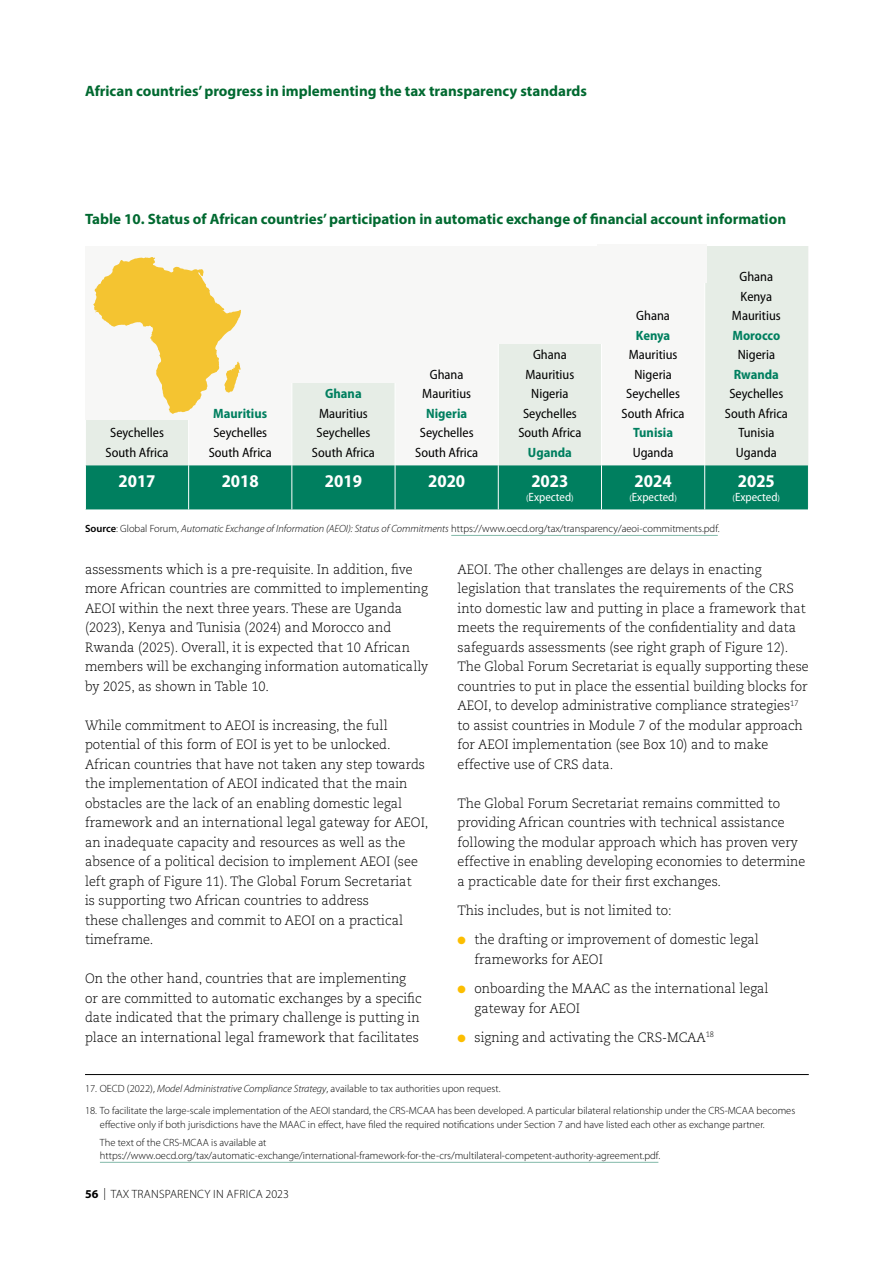
<style>
.page{position:relative;width:893px;height:1263px;background:#fff}
.page>*{position:absolute;margin:0;border:0;box-sizing:border-box;transform-origin:0 0}
.t1{font:700 semi-condensed 18px "Myriad Pro";color:#fff}
.t2{font:700 15px "Myriad Pro";color:#006930}
.t3{font:300 13.5px/19.5px "Caecilia LT Pro 45";color:#000;scale:.95 1}
.t4{font:semi-condensed 13.5px/19.5px "Myriad Pro";color:#000;text-align:center}
.t5{font:700 semi-condensed 13.5px "Myriad Pro";color:#007f5f}
.t6{font:300 12px "Myriad Pro";letter-spacing:.02em;color:#000}
.t7{font:semi-condensed 12px "Myriad Pro";color:#fff}
.t8{font:300 10.5px/13.5px "Myriad Pro";color:#000}
.s1{font-size:9px}
.s2{font-weight:600}
.s3{font-style:italic}
.s4{color:#fcbe00}
.s5{font-weight:700}
</style>
<div class="page">
<hr style="left:85px;top:1074px;width:724px;height:1px;background:#000">
<hr style="left:100px;top:1162px;width:558px;height:1px;background:#82b9a9">
<svg style="left:86px;top:246px;width:722px;height:219px;fill:#f7f7f6"></svg>
<div style="left:86px;top:465px;width:722px;height:44px;background:#007f5f"></div>
<hr style="left:188px;top:246px;width:1px;height:219px;background:#fff">
<hr style="left:291px;top:246px;width:1px;height:219px;background:#fff">
<hr style="left:395px;top:246px;width:1px;height:219px;background:#fff">
<hr style="left:498px;top:246px;width:1px;height:219px;background:#fff">
<hr style="left:188px;top:465px;width:1px;height:44px;background:#fff">
<hr style="left:291px;top:465px;width:1px;height:44px;background:#fff">
<hr style="left:395px;top:465px;width:1px;height:44px;background:#fff">
<hr style="left:498px;top:465px;width:1px;height:44px;background:#fff">
<hr style="left:601px;top:246px;width:1px;height:219px;background:#fff">
<hr style="left:704px;top:246px;width:1px;height:219px;background:#fff">
<hr style="left:601px;top:465px;width:1px;height:44px;background:#fff">
<hr style="left:704px;top:465px;width:1px;height:44px;background:#fff">
<div style="left:85px;top:246px;width:106px;height:173px;background:#f7f7f6"></div>
<div style="left:287px;top:246px;width:113px;height:137px;background:#f7f7f6"></div>
<div style="left:493px;top:246px;width:113px;height:97px;background:#f7f7f6"></div>
<div style="left:598px;top:244px;width:109px;height:38px;background:#f7f7f6"></div>
<svg style="left:93px;top:257px;width:148px;height:157px"></svg>
<hr style="left:451px;top:535px;width:267px;height:1px;background:#82b9a9">
<p class="t2" style="left:85px;top:81px;width:503px">African countries’ progress in implementing the tax transparency standards</p>
<p class="t2" style="left:85px;top:209px;width:703px">Table 10. Status of African countries’ participation in automatic exchange of financial account information</p>
<p class="t4" style="left:105px;top:423px;width:65px">Seychelles<br>South Africa</p>
<p class="t5" style="left:213px;top:406px;width:55px">Mauritius</p>
<p class="t4" style="left:209px;top:423px;width:65px">Seychelles<br>South Africa</p>
<p class="t5" style="left:325px;top:386px;width:38px">Ghana</p>
<p class="t4" style="left:312px;top:404px;width:65px">Mauritius<br>Seychelles<br>South Africa</p>
<p class="t4" style="left:422px;top:365px;width:50px">Ghana<br>Mauritius</p>
<p class="t5" style="left:426px;top:406px;width:43px">Nigeria</p>
<p class="t4" style="left:415px;top:423px;width:65px">Seychelles<br>South Africa</p>
<p class="t4" style="left:518px;top:345px;width:65px">Ghana<br>Mauritius<br>Nigeria<br>Seychelles<br>South Africa</p>
<p class="t5" style="left:528px;top:445px;width:46px">Uganda</p>
<h1 class="t1" style="left:118px;top:471px;width:39px">2017</h1>
<h1 class="t1" style="left:222px;top:471px;width:39px">2018</h1>
<h1 class="t1" style="left:325px;top:471px;width:39px">2019</h1>
<h1 class="t1" style="left:428px;top:471px;width:39px">2020</h1>
<h1 class="t1" style="left:531px;top:471px;width:39px">2023</h1>
<p class="t7" style="left:526px;top:490px;width:49px"><span class="s1">(</span>Expected<span class="s1">)</span></p>
<p class="t4" style="left:636px;top:306px;width:35px">Ghana</p>
<p class="t5" style="left:636px;top:328px;width:36px">Kenya</p>
<p class="t4" style="left:622px;top:345px;width:65px">Mauritius<br>Nigeria<br>Seychelles<br>South Africa</p>
<p class="t5" style="left:633px;top:425px;width:41px">Tunisia</p>
<p class="t4" style="left:633px;top:443px;width:42px">Uganda</p>
<h1 class="t1" style="left:634px;top:471px;width:39px">2024</h1>
<p class="t7" style="left:629px;top:490px;width:49px"><span class="s1">(</span>Expected<span class="s1">)</span></p>
<p class="t4" style="left:732px;top:267px;width:50px">Ghana<br>Kenya<br>Mauritius</p>
<p class="t5" style="left:732px;top:328px;width:49px">Morocco</p>
<p class="t4" style="left:738px;top:345px;width:39px">Nigeria</p>
<p class="t5" style="left:734px;top:367px;width:47px">Rwanda</p>
<p class="t4" style="left:725px;top:384px;width:65px">Seychelles<br>South Africa<br>Tunisia<br>Uganda</p>
<h1 class="t1" style="left:738px;top:471px;width:39px">2025</h1>
<p class="t7" style="left:733px;top:490px;width:49px"><span class="s1">(</span>Expected<span class="s1">)</span></p>
<p class="t8" style="left:85px;top:522px;width:636px"><span class="s2">Source</span>: Global Forum, <span class="s3">Automatic Exchange of Information (AEOI): Status of Commitments</span> https://www.oecd.org/tax/transparency/aeoi-commitments.pdf.</p>
<p class="t3" style="left:85px;top:559px;width:363px">assessments which is a pre-requisite. In addition, five more African countries are committed to implementing AEOI within the next three years. These are Uganda (2023), Kenya and Tunisia (2024) and Morocco and Rwanda (2025). Overall, it is expected that 10 African members will be exchanging information automatically by 2025, as shown in Table 10.</p>
<p class="t3" style="left:85px;top:715px;width:363px">While commitment to AEOI is increasing, the full potential of this form of EOI is yet to be unlocked.<br>African countries that have not taken any step towards the implementation of AEOI indicated that the main obstacles are the lack of an enabling domestic legal framework and an international legal gateway for AEOI, an inadequate capacity and resources as well as the absence of a political decision to implement AEOI (see left graph of Figure 11). The Global Forum Secretariat<br>is supporting two African countries to address<br>these challenges and commit to AEOI on a practical timeframe.</p>
<p class="t3" style="left:85px;top:969px;width:356px">On the other hand, countries that are implementing or are committed to automatic exchanges by a specific date indicated that the primary challenge is putting in place an international legal framework that facilitates</p>
<p class="t8" style="left:85px;top:1082px;width:417px">17. OECD (2022), <span class="s3">Model Administrative Compliance Strategy</span>, available to tax authorities upon request.</p>
<p class="t8" style="left:100px;top:1104px;width:697px;text-indent:-15px">18. To facilitate the large-scale implementation of the AEOI standard, the CRS-MCAA has been developed. A particular bilateral relationship under the CRS-MCAA becomes effective only if both jurisdictions have the MAAC in effect, have filed the required notifications under Section 7 and have listed each other as exchange partner.</p>
<p class="t8" style="left:100px;top:1135px;width:562px">The text of the CRS-MCAA is available at https://www.oecd.org/tax/automatic-exchange/international-framework-for-the-crs/multilateral-competent-authority-agreement.pdf.</p>
<p class="t3" style="left:458px;top:559px;width:371px">AEOI. The other challenges are delays in enacting legislation that translates the requirements of the CRS into domestic law and putting in place a framework that meets the requirements of the confidentiality and data safeguards assessments (see right graph of Figure 12).<br>The Global Forum Secretariat is equally supporting these countries to put in place the essential building blocks for AEOI, to develop administrative compliance strategies<sup>17 </sup>to assist countries in Module 7 of the modular approach for AEOI implementation (see Box 10) and to make effective use of CRS data.</p>
<p class="t3" style="left:458px;top:793px;width:368px">The Global Forum Secretariat remains committed to providing African countries with technical assistance following the modular approach which has proven very effective in enabling developing economies to determine a practicable date for their first exchanges.</p>
<p class="t3" style="left:458px;top:900px;width:227px">This includes, but is not limited to:</p>
<p class="t3" style="left:475px;top:930px;width:301px;text-indent:-17px"><span class="s4">●</span> the drafting or improvement of domestic legal frameworks for AEOI</p>
<p class="t3" style="left:475px;top:978px;width:311px;text-indent:-17px"><span class="s4">●</span> onboarding the MAAC as the international legal gateway for AEOI</p>
<p class="t3" style="left:458px;top:1027px;width:272px"><span class="s4">●</span> signing and activating the CRS-MCAA<sup>18</sup></p>
<p class="t6" style="left:85px;top:1187px;width:205px"><span class="s5">56</span> | TAX TRANSPARENCY IN AFRICA 2023</p>
</div>
